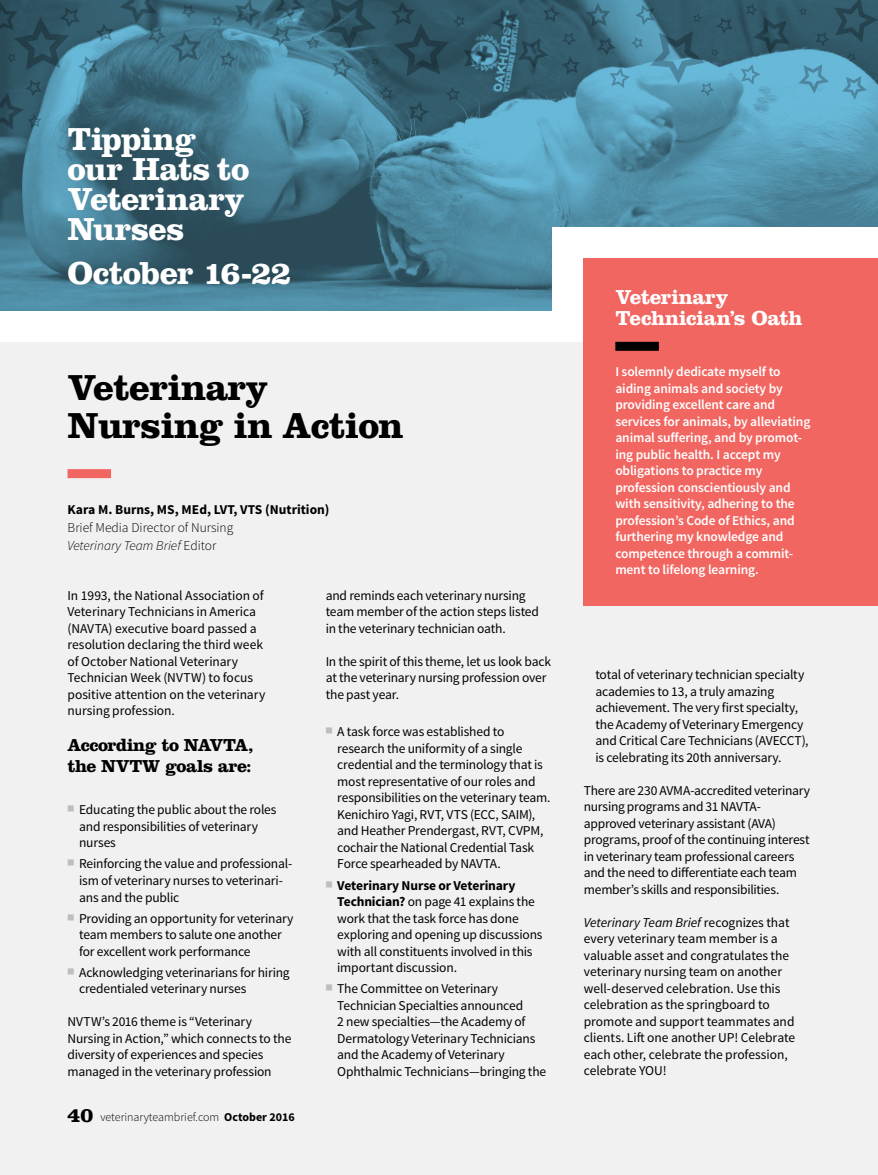
<style>
.page{position:relative;width:878px;height:1175px;background:#fff}
.page>*{position:absolute;margin:0;border:0;box-sizing:border-box;transform-origin:0 0}
.Title_Clarendon_Bold{font:700 37.5px/37.5px "Clarendon LT Std";letter-spacing:-.02em;color:#000}
.Ahead_Clarendon{font:700 33px/30px "Clarendon LT Std";letter-spacing:-.02em;color:#fff}
.Box_head{font:700 21px/21px "Clarendon LT Std";letter-spacing:-.015em;color:#fff}
.Ahead_Clarendon-2{font:700 18px/21px "Clarendon LT Std";letter-spacing:-.025em;color:#000}
.Body_copy_Source_San{font:13.5px/16.5px "Source Sans Pro";letter-spacing:-.01em;color:#000}
.Boxed_copy{font:600 13.5px/16.5px "Source Sans Pro";letter-spacing:-.01em;color:#fff}
.Author_Byline{font:700 13.5px "Source Sans Pro";color:#000}
.Author_Byline-2{font:300 13.5px "Source Sans Pro";color:#000}
.Author_Byline-3{font:italic 300 13.5px "Source Sans Pro";color:#000}
.t1{font:300 12px "Source Sans Pro";color:#000}
.s1{font-style:normal}
.s2{font-weight:700}
.s3{font-family:"Clarendon LT Std";font-weight:700;font-size:21px}
.s4{font-style:italic}
</style>
<div class="page">
<div style="left:0;top:342px;width:878px;height:832px;background:#f1f1f2"></div>
<svg style="left:0;top:0;width:878px;height:310px;background:#477f96"></svg>
<div style="left:68px;top:469px;width:43px;height:9px;background:#f16661"></div>
<div style="left:552px;top:227px;width:326px;height:115px;background:#fff"></div>
<div style="left:584px;top:259px;width:294px;height:347px;background:#f16661"></div>
<div style="left:615px;top:342px;width:43px;height:9px;background:#000"></div>
<svg style="left:235px;top:0;width:26px;height:26px"></svg>
<svg style="left:798px;top:64px;width:31px;height:30px"></svg>
<svg style="left:332px;top:57px;width:20px;height:21px"></svg>
<svg style="left:409px;top:102px;width:19px;height:20px"></svg>
<svg style="left:842px;top:76px;width:24px;height:24px"></svg>
<svg style="left:745px;top:4px;width:45px;height:50px;background:#2e5362"></svg>
<svg style="left:120px;top:0;width:81px;height:63px;background:#407286"></svg>
<svg style="left:379px;top:86px;width:14px;height:14px"></svg>
<svg style="left:220px;top:51px;width:16px;height:17px"></svg>
<svg style="left:815px;top:0;width:62px;height:46px;background:#305665"></svg>
<svg style="left:846px;top:53px;width:9px;height:9px"></svg>
<svg style="left:740px;top:64px;width:20px;height:21px"></svg>
<svg style="left:270px;top:0;width:106px;height:50px;background:#376375"></svg>
<svg style="left:212px;top:15px;width:12px;height:12px"></svg>
<svg style="left:390px;top:2px;width:190px;height:74px;background:#315968"></svg>
<svg style="left:586px;top:3px;width:146px;height:93px;background:#498299"></svg>
<svg style="left:445px;top:87px;width:14px;height:14px"></svg>
<svg style="left:371px;top:58px;width:9px;height:8px"></svg>
<svg style="left:0;top:2px;width:114px;height:128px;background:#3a697b"></svg>
<svg style="left:798px;top:7px;width:8px;height:8px"></svg>
<p class="Ahead_Clarendon" style="left:68px;top:124px;width:183px">Tipping our Hats to<br>Veterinary<br>Nurses</p>
<p class="Ahead_Clarendon" style="left:68px;top:257px;width:225px">October 16-22</p>
<p class="Title_Clarendon_Bold" style="left:68px;top:368px;width:337px">Veterinary<br>Nursing in Action</p>
<p class="Author_Byline" style="left:68px;top:501px;width:263px">Kara M. Burns, MS, MEd, LVT, VTS (Nutrition)</p>
<p class="Author_Byline-2" style="left:68px;top:519px;width:167px">Brief Media Director of Nursing</p>
<p class="Author_Byline-3" style="left:68px;top:537px;width:150px">Veterinary Team Brief <span class="s1">Editor</span></p>
<p class="Body_copy_Source_San" style="left:68px;top:587px;width:199px">In 1993, the National Association of Veterinary Technicians in America (NAVTA) executive board passed a resolution declaring the third week of October National Veterinary Technician Week (NVTW) to focus positive attention on the veterinary nursing profession.</p>
<p class="Ahead_Clarendon-2" style="left:68px;top:734px;width:188px">According to NAVTA, the NVTW goals are:</p>
<p class="Body_copy_Source_San" style="left:79px;top:802px;width:199px">Educating the public about the roles and responsibilities of veterinary nurses</p>
<p class="Body_copy_Source_San" style="left:79px;top:856px;width:215px">Reinforcing the value and professional&shy;ism of veterinary nurses to veterinari&shy;ans and the public</p>
<p class="Body_copy_Source_San" style="left:79px;top:910px;width:216px">Providing an opportunity for veterinary team members to salute one another for excellent work performance</p>
<p class="Body_copy_Source_San" style="left:79px;top:964px;width:212px">Acknowledging veterinarians for hiring credentialed veterinary nurses</p>
<p class="Body_copy_Source_San" style="left:68px;top:1013px;width:225px">NVTW’s 2016 theme is “Veterinary Nursing in Action,” which connects to the diversity of experiences and species managed in the veterinary profession</p>
<p class="Body_copy_Source_San" style="left:326px;top:587px;width:215px">and reminds each veterinary nursing team member of the action steps listed in the veterinary technician oath.</p>
<p class="Body_copy_Source_San" style="left:326px;top:653px;width:227px">In the spirit of this theme, let us look back at the veterinary nursing profession over the past year.</p>
<p class="Body_copy_Source_San" style="left:337px;top:724px;width:215px">A task force was established to research the uniformity of a single credential and the terminology that is most representative of our roles and responsibilities on the veterinary team.<br>Kenichiro Yagi, RVT, VTS (ECC, SAIM), and Heather Prendergast, RVT, CVPM, cochair the National Credential Task Force spearheaded by NAVTA.</p>
<p class="Body_copy_Source_San" style="left:337px;top:877px;width:207px"><span class="s2">Veterinary Nurse or Veterinary Technician?</span> on page 41 explains the work that the task force has done exploring and opening up discussions with all constituents involved in this important discussion.</p>
<p class="Body_copy_Source_San" style="left:337px;top:980px;width:210px">The Committee on Veterinary Technician Specialties announced<br>2 new specialties—the Academy of Dermatology Veterinary Technicians and the Academy of Veterinary Ophthalmic Technicians—bringing the</p>
<p class="t1" style="left:68px;top:1109px;width:229px"><span class="s3">40</span> veterinaryteambrief.com <span class="s2">October 2016</span></p>
<p class="Box_head" style="left:615px;top:286px;width:189px">Veterinary<br>Technician’s Oath</p>
<p class="Boxed_copy" style="left:615px;top:364px;width:196px">I solemnly dedicate myself to aiding animals and society by providing excellent care and services for animals, by alleviating animal suffering, and by promot&shy;ing public health. I accept my obligations to practice my profession conscientiously and with sensitivity, adhering to the profession’s Code of Ethics, and furthering my knowledge and competence through a commit&shy;ment to lifelong learning.</p>
<p class="Body_copy_Source_San" style="left:595px;top:666px;width:215px">total of veterinary technician specialty academies to 13, a truly amazing achievement. The very first specialty, the Academy of Veterinary Emergency and Critical Care Technicians (AVECCT), is celebrating its 20th anniversary.</p>
<p class="Body_copy_Source_San" style="left:584px;top:782px;width:228px">There are 230 AVMA-accredited veterinary nursing programs and 31 NAVTA&shy;approved veterinary assistant (AVA) programs, proof of the continuing interest in veterinary team professional careers and the need to differentiate each team member’s skills and responsibilities.</p>
<p class="Body_copy_Source_San" style="left:584px;top:914px;width:213px"><span class="s4">Veterinary Team Brief</span> recognizes that every veterinary team member is a valuable asset and congratulates the veterinary nursing team on another well-deserved celebration. Use this celebration as the springboard to promote and support teammates and clients. Lift one another UP! Celebrate each other, celebrate the profession, celebrate YOU!</p>
</div>
